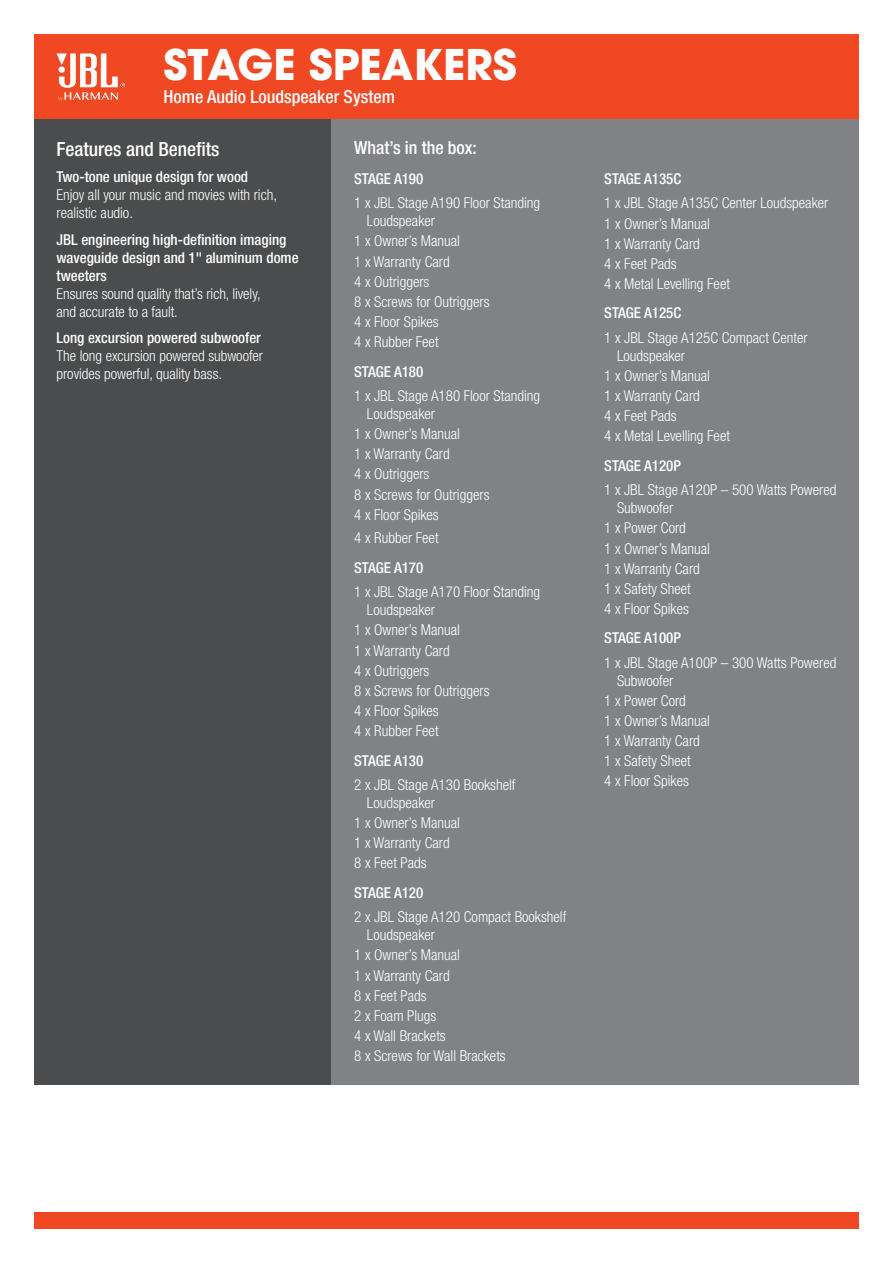
<style>
.page{position:relative;width:893px;height:1263px;background:#fff}
.page>*{position:absolute;margin:0;border:0;box-sizing:border-box;transform-origin:0 0}
.t1{font:700 42px "Avant Garde";color:#fff}
.t2{font:500 condensed 19.5px "Helvetica Neue LT Pro";color:#fff}
.t3{font:500 condensed 18px "Helvetica Neue LT Pro";color:#fff}
.t4{font:300 condensed 15px/20.1px "Helvetica Neue LT Pro";color:#fff}
.t5{font:500 condensed 15px/18px "Helvetica Neue LT Pro";color:#fff}
</style>
<div class="page">
<div style="left:34px;top:34px;width:825px;height:85px;background:#f04822"></div>
<div style="left:34px;top:1213px;width:825px;height:16px;background:#f04822"></div>
<svg style="left:57px;top:53px;width:68px;height:48px"></svg>
<div style="left:34px;top:119px;width:298px;height:965px;background:#4b4c4d"></div>
<div style="left:332px;top:119px;width:527px;height:965px;background:#808285"></div>
<h1 class="t1" style="left:163px;top:38px;width:355px">STAGE SPEAKERS</h1>
<p class="t3" style="left:163px;top:86px;width:233px">Home Audio Loudspeaker System</p>
<h2 class="t2" style="left:57px;top:137px;width:165px">Features and Benefits</h2>
<p class="t5" style="left:57px;top:168px;width:193px">Two-tone unique design for wood</p>
<p class="t4" style="left:57px;top:186px;width:222px;line-height:18px">Enjoy all your music and movies with rich, realistic audio.</p>
<p class="t5" style="left:57px;top:230px;width:244px">JBL engineering high-definition imaging waveguide design and 1" aluminum dome tweeters</p>
<p class="t4" style="left:57px;top:284px;width:206px;line-height:18px">Ensures sound quality that’s rich, lively, and accurate to a fault.</p>
<p class="t5" style="left:57px;top:329px;width:206px">Long excursion powered subwoofer</p>
<p class="t4" style="left:57px;top:347px;width:208px;line-height:18px">The long excursion powered subwoofer provides powerful, quality bass.</p>
<p class="t3" style="left:354px;top:137px;width:124px">What’s in the box:</p>
<p class="t5" style="left:354px;top:169px;width:71px">STAGE A190</p>
<p class="t4" style="left:367px;top:194px;width:175px;line-height:18px;text-indent:-13px">1 x JBL Stage A190 Floor Standing<br>Loudspeaker</p>
<p class="t4" style="left:354px;top:231px;width:137px">1 x Owner’s Manual<br>1 x Warranty Card<br>4 x Outriggers<br>8 x Screws for Outriggers<br>4 x Floor Spikes<br>4 x Rubber Feet</p>
<p class="t5" style="left:354px;top:362px;width:71px">STAGE A180</p>
<p class="t4" style="left:367px;top:387px;width:175px;line-height:18px;text-indent:-13px">1 x JBL Stage A180 Floor Standing<br>Loudspeaker</p>
<p class="t4" style="left:354px;top:424px;width:137px">1 x Owner’s Manual<br>1 x Warranty Card<br>4 x Outriggers<br>8 x Screws for Outriggers<br>4 x Floor Spikes</p>
<p class="t4" style="left:354px;top:528px;width:86px">4 x Rubber Feet</p>
<p class="t5" style="left:354px;top:558px;width:71px">STAGE A170</p>
<p class="t4" style="left:367px;top:583px;width:175px;line-height:18px;text-indent:-13px">1 x JBL Stage A170 Floor Standing<br>Loudspeaker</p>
<p class="t4" style="left:354px;top:620px;width:137px">1 x Owner’s Manual<br>1 x Warranty Card<br>4 x Outriggers<br>8 x Screws for Outriggers<br>4 x Floor Spikes<br>4 x Rubber Feet</p>
<p class="t5" style="left:354px;top:751px;width:71px">STAGE A130</p>
<p class="t4" style="left:367px;top:775px;width:150px;line-height:18px;text-indent:-13px">2 x JBL Stage A130 Bookshelf<br>Loudspeaker</p>
<p class="t4" style="left:354px;top:813px;width:107px">1 x Owner’s Manual<br>1 x Warranty Card<br>8 x Feet Pads</p>
<p class="t5" style="left:354px;top:883px;width:71px">STAGE A120</p>
<p class="t4" style="left:367px;top:908px;width:201px;line-height:18px;text-indent:-13px">2 x JBL Stage A120 Compact Bookshelf<br>Loudspeaker</p>
<p class="t4" style="left:354px;top:945px;width:153px">1 x Owner’s Manual<br>1 x Warranty Card<br>8 x Feet Pads<br>2 x Foam Plugs<br>4 x Wall Brackets<br>8 x Screws for Wall Brackets</p>
<p class="t5" style="left:604px;top:170px;width:78px">STAGE A135C</p>
<p class="t4" style="left:604px;top:193px;width:226px">1 x JBL Stage A135C Center Loudspeaker<br>1 x Owner’s Manual<br>1 x Warranty Card<br>4 x Feet Pads<br>4 x Metal Levelling Feet</p>
<p class="t5" style="left:604px;top:304px;width:78px">STAGE A125C</p>
<p class="t4" style="left:617px;top:328px;width:192px;line-height:18px;text-indent:-13px">1 x JBL Stage A125C Compact Center<br>Loudspeaker</p>
<p class="t4" style="left:604px;top:365px;width:127px">1 x Owner’s Manual<br>1 x Warranty Card<br>4 x Feet Pads<br>4 x Metal Levelling Feet</p>
<p class="t5" style="left:604px;top:456px;width:78px">STAGE A120P</p>
<p class="t4" style="left:617px;top:481px;width:221px;line-height:18px;text-indent:-13px">1 x JBL Stage A120P – 500 Watts Powered<br>Subwoofer</p>
<p class="t4" style="left:604px;top:518px;width:107px">1 x Power Cord<br>1 x Owner’s Manual<br>1 x Warranty Card<br>1 x Safety Sheet<br>4 x Floor Spikes</p>
<p class="t5" style="left:604px;top:629px;width:78px">STAGE A100P</p>
<p class="t4" style="left:617px;top:653px;width:221px;line-height:18px;text-indent:-13px">1 x JBL Stage A100P – 300 Watts Powered<br>Subwoofer</p>
<p class="t4" style="left:604px;top:690px;width:107px">1 x Power Cord<br>1 x Owner’s Manual<br>1 x Warranty Card<br>1 x Safety Sheet<br>4 x Floor Spikes</p>
</div>
